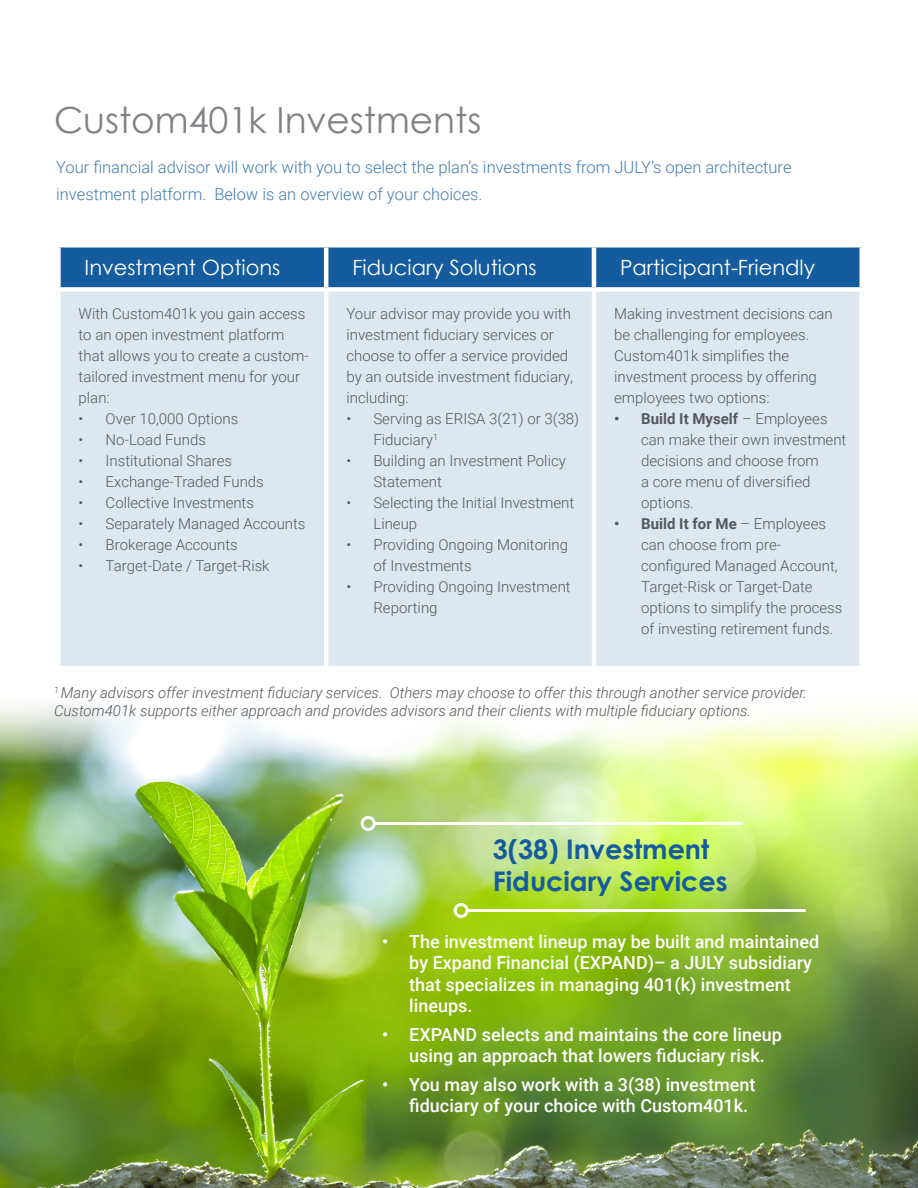
<style>
.page{position:relative;width:918px;height:1188px;background:#fff}
.page>*{position:absolute;margin:0;border:0;box-sizing:border-box;transform-origin:0 0}
.t1{font:36px "Century Gothic";color:#808285}
.t2{font:700 27px/32.4px "Century Gothic";color:#155c9e}
.t3{font:21px "Century Gothic";color:#fff}
.t4{font:500 18px/21.6px "Roboto";color:#fff}
.t5{font:300 16.5px/27px "Roboto";color:#447db1}
.t6{font:300 15px/21px "Roboto";color:#57585a}
.t7{font:italic 300 15px/18px "Roboto";color:#57585a}
.s1{font-weight:700}
</style>
<div class="page">
<img style="left:0;top:705px;width:918px;height:483px">
<hr style="left:374px;top:822px;width:368px;height:3px;background:#fff">
<div style="left:361px;top:816px;width:15px;height:15px;border:3px solid #fff;border-radius:50%"></div>
<hr style="left:467px;top:909px;width:339px;height:3px;background:#fff">
<div style="left:454px;top:903px;width:15px;height:15px;border:3px solid #fff;border-radius:50%"></div>
<div style="left:61px;top:248px;width:799px;height:39px;background:#155c9e"></div>
<div style="left:61px;top:292px;width:799px;height:374px;background:#dce7f0"></div>
<hr style="left:324px;top:248px;width:4px;height:39px;background:#fff">
<hr style="left:592px;top:248px;width:4px;height:39px;background:#fff">
<hr style="left:324px;top:292px;width:4px;height:374px;background:#fff">
<hr style="left:592px;top:292px;width:4px;height:374px;background:#fff">
<p class="t1" style="left:54px;top:95px;width:429px">Custom401k Investments</p>
<p class="t5" style="left:56px;top:153px;width:737px">Your financial advisor will work with you to select the plan’s investments from JULY’s open architecture investment platform. Below is an overview of your choices.</p>
<p class="t3" style="left:85px;top:253px;width:197px">Investment Options</p>
<p class="t3" style="left:352px;top:253px;width:186px">Fiduciary Solutions</p>
<p class="t3" style="left:620px;top:253px;width:196px">Participant-Friendly</p>
<p class="t6" style="left:79px;top:302px;width:232px">With Custom401k you gain access to an open investment platform that allows you to create a custom&shy;tailored investment menu for your plan:</p>
<p class="t6" style="left:79px;top:407px;width:161px">• Over 10,000 Options</p>
<p class="t6" style="left:79px;top:428px;width:129px">• No-Load Funds</p>
<p class="t6" style="left:79px;top:449px;width:155px">• Institutional Shares</p>
<p class="t6" style="left:79px;top:470px;width:187px">• Exchange-Traded Funds</p>
<p class="t6" style="left:79px;top:491px;width:177px">• Collective Investments</p>
<p class="t6" style="left:79px;top:512px;width:228px">• Separately Managed Accounts</p>
<p class="t6" style="left:79px;top:533px;width:161px">• Brokerage Accounts</p>
<p class="t6" style="left:79px;top:554px;width:192px">• Target-Date / Target-Risk</p>
<p class="t6" style="left:346px;top:302px;width:228px">Your advisor may provide you with investment fiduciary services or choose to offer a service provided by an outside investment fiduciary, including:</p>
<p class="t6" style="left:373px;top:407px;width:207px;text-indent:-27px">• Serving as ERISA 3(21) or 3(38)<br>Fiduciary<sup>1</sup></p>
<p class="t6" style="left:373px;top:449px;width:194px;text-indent:-27px">• Building an Investment Policy<br>Statement</p>
<p class="t6" style="left:373px;top:491px;width:202px;text-indent:-27px">• Selecting the Initial Investment<br>Lineup</p>
<p class="t6" style="left:373px;top:533px;width:196px;text-indent:-27px">• Providing Ongoing Monitoring of Investments</p>
<p class="t6" style="left:373px;top:575px;width:199px;text-indent:-27px">• Providing Ongoing Investment<br>Reporting</p>
<p class="t6" style="left:614px;top:302px;width:220px">Making investment decisions can be challenging for employees.<br>Custom401k simplifies the investment process by offering employees two options:</p>
<p class="t6" style="left:641px;top:407px;width:207px;text-indent:-27px"><span class="s1">• Build It Myself</span> – Employees can make their own investment decisions and choose from<br>a core menu of diversified options.</p>
<p class="t6" style="left:641px;top:512px;width:203px;text-indent:-27px"><span class="s1">• Build It for Me</span> – Employees can choose from pre&shy;configured Managed Account,<br>Target-Risk or Target-Date options to simplify the process of investing retirement funds.</p>
<p class="t7" style="left:54px;top:683px;width:755px"><sup>1</sup> Many advisors offer investment fiduciary services. Others may choose to offer this through another service provider.<br>Custom401k supports either approach and provides advisors and their clients with multiple fiduciary options.</p>
<p class="t2" style="left:493px;top:831px;width:236px">3(38) Investment<br>Fiduciary Services</p>
<p class="t4" style="left:409px;top:930px;width:412px;text-indent:-27px">• The investment lineup may be built and maintained by Expand Financial (EXPAND)– a JULY subsidiary that specializes in managing 401(k) investment lineups.</p>
<p class="t4" style="left:382px;top:1023px;width:401px;text-align:center">• EXPAND selects and maintains the core lineup using an approach that lowers fiduciary risk.</p>
<p class="t4" style="left:409px;top:1073px;width:348px;text-indent:-27px">• You may also work with a 3(38) investment fiduciary of your choice with Custom401k.</p>
</div>
